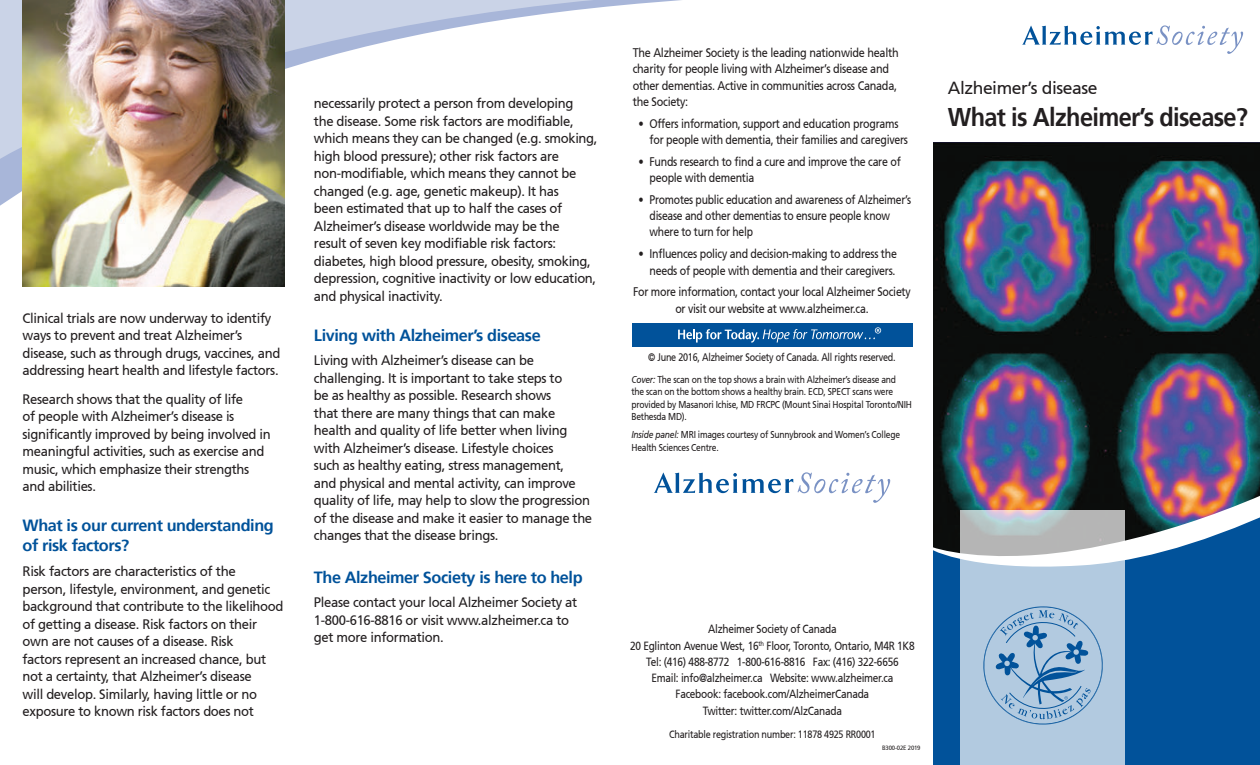
<style>
.page{position:relative;width:1260px;height:765px;background:#fff}
.page>*{position:absolute;margin:0;border:0;box-sizing:border-box;transform-origin:0 0}
.t1{font:700 25.62px "Frutiger 65";letter-spacing:-.03em;color:#231f20;scale:.92 1}
.t2{font:17.5px "Frutiger 55 Roman";letter-spacing:-.025em;color:#231f20}
.Sub-heading{font:700 16.25px/20px "Frutiger 65";letter-spacing:-.025em;color:#01529a}
.body_copy{font:13.75px/17.5px "Frutiger 55 Roman";letter-spacing:-.025em;color:#231f20;scale:.95 1}
.body_copy-2{font:13.75px/17.5px "Frutiger 55 Roman";letter-spacing:-.025em;color:#231f20}
.body_copy-3{font:12.5px/16.2px "Frutiger 55 Roman";letter-spacing:-.025em;color:#231f20;scale:.85 1}
.body_copy-4{font:12.5px/16.2px "Frutiger 55 Roman";letter-spacing:-.025em;color:#231f20;scale:.87 1}
.body_copy-5{font:12.5px/16.2px "Frutiger 55 Roman";letter-spacing:-.025em;color:#231f20;scale:.83 1}
.body_copy-6{font:11.88px/16.2px "Frutiger 55 Roman";letter-spacing:-.025em;color:#231f20;text-align:center;scale:.85 1}
.body_copy-7{font:11px "Frutiger 55 Roman";letter-spacing:-.025em;color:#231f20;scale:.82 1}
.body_copy-8{font:10.62px "Frutiger 55 Roman";letter-spacing:-.025em;color:#231f20;scale:.85 1}
.body_copy-9{font:10px/12.5px "Frutiger 55 Roman";letter-spacing:-.025em;color:#231f20;scale:.85 1}
.body_copy-10{font:6.25px "Frutiger 55 Roman";letter-spacing:-.025em;color:#231f20;scale:.95 1}
.s1{font-family:"Frutiger 56";font-style:italic}
</style>
<div class="page">
<svg style="left:0;top:0;width:681px;height:213px"></svg>
<svg style="left:654px;top:472px;width:236px;height:31px"></svg>
<div style="left:632px;top:323px;width:281px;height:24px;background:#01529a"></div>
<svg style="left:678px;top:327px;width:203px;height:16px"></svg>
<img style="left:22px;top:0;width:262px;height:286px">
<img style="left:934px;top:142px;width:326px;height:197px">
<img style="left:934px;top:339px;width:326px;height:146px">
<svg style="left:1022px;top:25px;width:221px;height:29px"></svg>
<svg style="left:934px;top:485px;width:326px;height:21px;background:#715655"></svg>
<svg style="left:934px;top:506px;width:326px;height:259px;background:#175b97"></svg>
<svg style="left:960px;top:510px;width:165px;height:255px;background:#b9cad9"></svg>
<svg style="left:983px;top:606px;width:120px;height:119px;background:#96b7d4"></svg>
<p class="body_copy" style="left:23px;top:309px;width:273px">Clinical trials are now underway to identify ways to prevent and treat Alzheimer’s disease, such as through drugs, vaccines, and addressing heart health and lifestyle factors.</p>
<p class="body_copy" style="left:23px;top:390px;width:263px">Research shows that the quality of life<br>of people with Alzheimer’s disease is significantly improved by being involved in meaningful activities, such as exercise and music, which emphasize their strengths and abilities.</p>
<p class="Sub-heading" style="left:23px;top:516px;width:253px">What is our current understanding of risk factors?</p>
<p class="body_copy-2" style="left:23px;top:563px;width:263px">Risk factors are characteristics of the<br>person, lifestyle, environment, and genetic background that contribute to the likelihood of getting a disease. Risk factors on their own are not causes of a disease. Risk<br>factors represent an increased chance, but not a certainty, that Alzheimer’s disease<br>will develop. Similarly, having little or no exposure to known risk factors does not</p>
<p class="body_copy" style="left:314px;top:95px;width:300px">necessarily protect a person from developing<br>the disease. Some risk factors are modifiable, which means they can be changed (e.g. smoking, high blood pressure); other risk factors are non-modifiable, which means they cannot be changed (e.g. age, genetic makeup). It has<br>been estimated that up to half the cases of Alzheimer’s disease worldwide may be the<br>result of seven key modifiable risk factors: diabetes, high blood pressure, obesity, smoking, depression, cognitive inactivity or low education, and physical inactivity.</p>
<p class="Sub-heading" style="left:314px;top:325px;width:228px">Living with Alzheimer’s disease</p>
<p class="body_copy" style="left:314px;top:352px;width:294px">Living with Alzheimer’s disease can be challenging. It is important to take steps to<br>be as healthy as possible. Research shows<br>that there are many things that can make health and quality of life better when living with Alzheimer’s disease. Lifestyle choices<br>such as healthy eating, stress management,<br>and physical and mental activity, can improve quality of life, may help to slow the progression of the disease and make it easier to manage the changes that the disease brings.</p>
<p class="Sub-heading" style="left:314px;top:567px;width:270px">The Alzheimer Society is here to help</p>
<p class="body_copy" style="left:314px;top:594px;width:279px">Please contact your local Alzheimer Society at<br>1-800-616-8816 or visit www.alzheimer.ca to get more information.</p>
<p class="body_copy-4" style="left:633px;top:45px;width:307px">The Alzheimer Society is the leading nationwide health charity for people living with Alzheimer’s disease and other dementias. Active in communities across Canada, the Society:</p>
<p class="body_copy-3" style="left:650px;top:115px;width:306px;text-indent:-11px">• Offers information, support and education programs for people with dementia, their families and caregivers</p>
<p class="body_copy-3" style="left:650px;top:153px;width:297px;text-indent:-11px">• Funds research to find a cure and improve the care of people with dementia</p>
<p class="body_copy-5" style="left:650px;top:192px;width:317px;text-indent:-11px">• Promotes public education and awareness of Alzheimer’s disease and other dementias to ensure people know where to turn for help</p>
<p class="body_copy-3" style="left:638px;top:246px;width:306px;text-align:right">• Influences policy and decision-making to address the needs of people with dementia and their caregivers.</p>
<p class="body_copy-3" style="left:633px;top:284px;width:328px;text-align:center">For more information, contact your local Alzheimer Society or visit our website at www.alzheimer.ca.</p>
<p class="body_copy-7" style="left:648px;top:351px;width:303px">© June 2016, Alzheimer Society of Canada. All rights reserved.</p>
<p class="body_copy-9" style="left:631px;top:373px;width:332px"><span class="s1">Cover:</span> The scan on the top shows a brain with Alzheimer’s disease and<br>the scan on the bottom shows a healthy brain. ECD, SPECT scans were provided by Masanori Ichise, MD FRCPC (Mount Sinai Hospital Toronto/NIH Bethesda MD).</p>
<p class="body_copy-9" style="left:631px;top:429px;width:318px"><span class="s1">Inside panel:</span> MRI images courtesy of Sunnybrook and Women’s College<br>Health Sciences Centre.</p>
<p class="t2" style="left:948px;top:78px;width:151px">Alzheimer’s disease</p>
<p class="t1" style="left:948px;top:102px;width:328px">What is Alzheimer’s disease?</p>
<p class="body_copy-6" style="left:708px;top:621px;width:153px">Alzheimer Society of Canada</p>
<p class="body_copy-6" style="left:630px;top:637px;width:336px">20 Eglinton Avenue West, 16<sup>th</sup> Floor, Toronto, Ontario, M4R 1K8</p>
<p class="body_copy-6" style="left:646px;top:654px;width:299px">Tel: (416) 488-8772 1-800-616-8816 Fax: (416) 322-6656<br>Email: info@alzheimer.ca Website: www.alzheimer.ca Facebook: facebook.com/AlzheimerCanada<br>Twitter: twitter.com/AlzCanada</p>
<p class="body_copy-8" style="left:669px;top:728px;width:244px">Charitable registration number: 11878 4925 RR0001</p>
<p class="body_copy-10" style="left:882px;top:744px;width:42px">B300-02E 2019</p>
</div>
